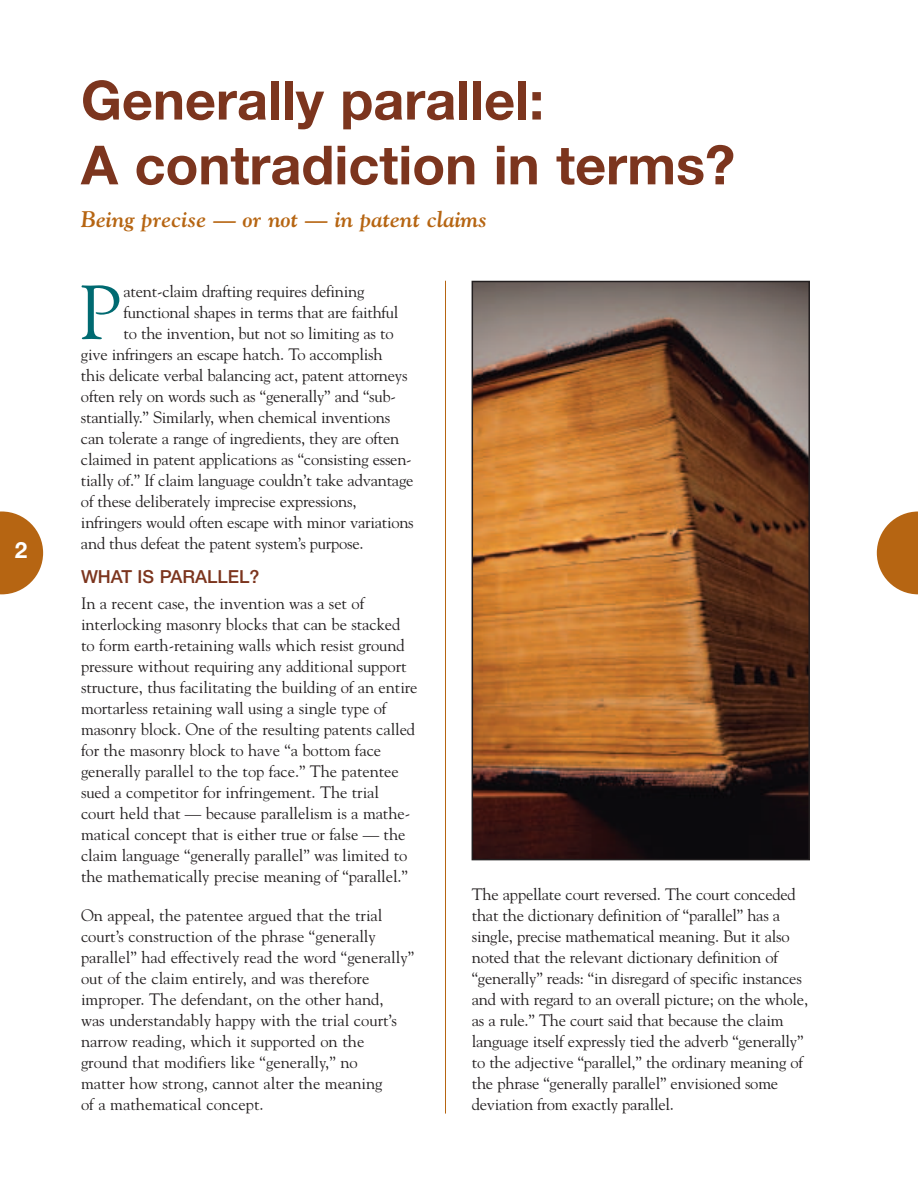
<style>
.page{position:relative;width:918px;height:1188px;background:#fff}
.page>*{position:absolute;margin:0;border:0;box-sizing:border-box;transform-origin:0 0}
.t1{font:76.05px "Goudy";color:#006a71}
.t2{font:700 54px/64.8px "Helvetica Neue";color:#7c351e}
.t3{font:italic 700 22.5px "Goudy";color:#b66512}
.t4{font:700 22.5px "Helvetica Neue";color:#fff}
.t5{font:500 18px "Helvetica Neue";color:#7c351e}
.t6{font:16.5px/21px "Goudy";letter-spacing:-.015em;color:#231f20}
</style>
<div class="page">
<svg style="left:877px;top:512px;width:41px;height:82px"></svg>
<svg style="left:0;top:512px;width:43px;height:82px"></svg>
<hr style="left:445px;top:281px;width:1px;height:833px;background:#b66512">
<img style="left:475px;top:284px;width:332px;height:573px">
<div style="left:472px;top:281px;width:338px;height:579px;border:2px solid #231f20"></div>
<h3 class="t4" style="left:15px;top:542px;width:14px">2</h3>
<h2 class="t2" style="left:81px;top:73px;width:656px">Generally parallel:<br>A contradiction in terms?</h2>
<h3 class="t3" style="left:81px;top:206px;width:408px">Being precise — or not — in patent claims</h3>
<h1 class="t1" style="left:79px;top:268px;width:44px">P</h1>
<p class="t6" style="left:124px;top:281px;width:242px">atent-claim drafting requires defining</p>
<p class="t6" style="left:124px;top:302px;width:276px">functional shapes in terms that are faithful</p>
<p class="t6" style="left:124px;top:323px;width:272px">to the invention, but not so limiting as to</p>
<p class="t6" style="left:81px;top:344px;width:303px">give infringers an escape hatch. To accomplish</p>
<p class="t6" style="left:81px;top:365px;width:328px">this delicate verbal balancing act, patent attorneys</p>
<p class="t6" style="left:81px;top:386px;width:316px">often rely on words such as “generally” and “sub-</p>
<p class="t6" style="left:81px;top:407px;width:311px">stantially.” Similarly, when chemical inventions</p>
<p class="t6" style="left:81px;top:428px;width:320px">can tolerate a range of ingredients, they are often</p>
<p class="t6" style="left:81px;top:449px;width:332px">claimed in patent applications as “consisting essen-</p>
<p class="t6" style="left:81px;top:470px;width:334px">tially of.” If claim language couldn’t take advantage</p>
<p class="t6" style="left:81px;top:491px;width:277px">of these deliberately imprecise expressions,</p>
<p class="t6" style="left:81px;top:512px;width:334px">infringers would often escape with minor variations</p>
<p class="t6" style="left:81px;top:533px;width:284px">and thus defeat the patent system’s purpose.</p>
<p class="t5" style="left:81px;top:570px;width:180px">WHAT IS PARALLEL?</p>
<p class="t6" style="left:81px;top:593px;width:338px">In a recent case, the invention was a set of interlocking masonry blocks that can be stacked to form earth-retaining walls which resist ground pressure without requiring any additional support structure, thus facilitating the building of an entire mortarless retaining wall using a single type of masonry block. One of the resulting patents called for the masonry block to have “a bottom face generally parallel to the top face.” The patentee sued a competitor for infringement. The trial court held that — because parallelism is a mathe&shy;matical concept that is either true or false — the claim language “generally parallel” was limited to the mathematically precise meaning of “parallel.”</p>
<p class="t6" style="left:81px;top:905px;width:335px">On appeal, the patentee argued that the trial court’s construction of the phrase “generally parallel” had effectively read the word “generally” out of the claim entirely, and was therefore improper. The defendant, on the other hand,<br>was understandably happy with the trial court’s narrow reading, which it supported on the ground that modifiers like “generally,” no<br>matter how strong, cannot alter the meaning<br>of a mathematical concept.</p>
<p class="t6" style="left:472px;top:883px;width:338px">The appellate court reversed. The court conceded that the dictionary definition of “parallel” has a single, precise mathematical meaning. But it also noted that the relevant dictionary definition of “generally” reads: “in disregard of specific instances and with regard to an overall picture; on the whole, as a rule.” The court said that because the claim language itself expressly tied the adverb “generally” to the adjective “parallel,” the ordinary meaning of the phrase “generally parallel” envisioned some deviation from exactly parallel.</p>
</div>
